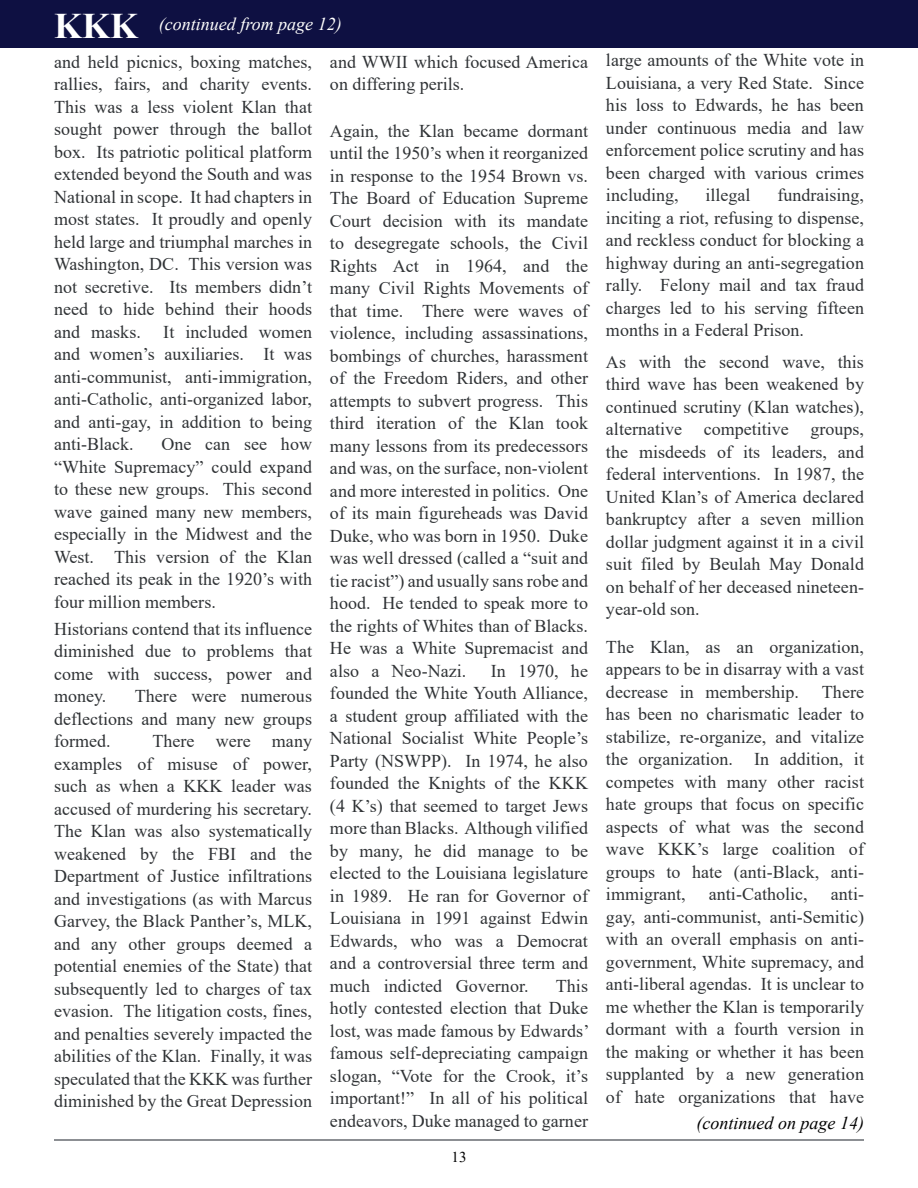
<style>
.page{position:relative;width:918px;height:1188px;background:#fff}
.page>*{position:absolute;margin:0;border:0;box-sizing:border-box;transform-origin:0 0}
.t1{font:700 36px "Times New Roman";color:#fff}
.t2{font:18px/22.5px "Times New Roman";color:#303336;text-align:justify}
.t3{font:italic 18px "Times New Roman";color:#fffffe}
.t4{font:italic 18px "Times New Roman";color:#010000}
.t5{font:15px "Times New Roman";color:#000}
</style>
<div class="page">
<div style="left:0;top:0;width:918px;height:48px;background:#0e1042"></div>
<hr style="left:54px;top:1139px;width:810px;height:1px;background:#8c8f93">
<hr style="left:54px;top:1140px;width:810px;height:1px;background:#8c8f93">
<h1 class="t1" style="left:54px;top:0;width:86px">KKK</h1>
<p class="t2" style="left:54px;top:50px;width:260px">and held picnics, boxing matches, rallies, fairs, and charity events.<br>This was a less violent Klan that sought power through the ballot box. Its patriotic political platform extended beyond the South and was National in scope. It had chapters in most states. It proudly and openly held large and triumphal marches in Washington, DC. This version was not secretive. Its members didn’t need to hide behind their hoods and masks. It included women and women’s auxiliaries. It was anti-communist, anti-immigration, anti-Catholic, anti-organized labor, and anti-gay, in addition to being anti-Black.</p>
<p class="t3" style="left:159px;top:11px;width:184px">(continued from page 12)</p>
<p class="t2" style="left:330px;top:50px;width:260px">and WWII which focused America on differing perils.</p>
<p class="t2" style="left:330px;top:119px;width:260px">Again, the Klan became dormant until the 1950’s when it reorganized in response to the 1954 Brown vs.<br>The Board of Education Supreme Court decision with its mandate to desegregate schools, the Civil Rights Act in 1964, and the many Civil Rights Movements of that time. There were waves of violence, including assassinations, bombings of churches, harassment of the Freedom Riders, and other attempts to subvert progress. This third iteration of the Klan took many lessons from its predecessors and was, on the surface, non-violent and more interested in politics. One of its main figureheads was David Duke, who was born in 1950. Duke was well dressed (called a “suit and tie racist”) and usually sans robe and hood. He tended to speak more to the rights of Whites than of Blacks.<br>He was a White Supremacist and also a Neo-Nazi.</p>
<p class="t2" style="left:54px;top:433px;width:260px;text-indent:107px">One can see how “White Supremacy” could expand to these new groups. This second wave gained many new members, especially in the Midwest and the West. This version of the Klan reached its peak in the 1920’s with four million members.</p>
<p class="t2" style="left:54px;top:617px;width:260px">Historians contend that its influence diminished due to problems that come with success, power and money.</p>
<p class="t2" style="left:330px;top:659px;width:260px;text-indent:161px">In 1970, he founded the White Youth Alliance, a student group affiliated with the National Socialist White People’s Party (NSWPP). In 1974, he also founded the Knights of the KKK (4 K’s) that seemed to target Jews more than Blacks. Although vilified by many, he did manage to be elected to the Louisiana legislature in 1989. He ran for Governor of Louisiana in 1991 against Edwin Edwards, who was a Democrat and a controversial three term and much indicted Governor.</p>
<p class="t2" style="left:54px;top:685px;width:260px;text-indent:81px">There were numerous deflections and many new groups formed.</p>
<p class="t2" style="left:54px;top:730px;width:260px;text-indent:99px">There were many examples of misuse of power, such as when a KKK leader was accused of murdering his secretary.<br>The Klan was also systematically weakened by the FBI and the Department of Justice infiltrations and investigations (as with Marcus Garvey, the Black Panther’s, MLK, and any other groups deemed a potential enemies of the State) that subsequently led to charges of tax evasion. The litigation costs, fines, and penalties severely impacted the abilities of the Klan. Finally, it was speculated that the KKK was further diminished by the Great Depression</p>
<p class="t2" style="left:330px;top:974px;width:261px;text-indent:226px">This hotly contested election that Duke lost, was made famous by Edwards’ famous self-depreciating campaign slogan, “Vote for the Crook, it’s important!” In all of his political endeavors, Duke managed to garner</p>
<p class="t5" style="left:452px;top:1147px;width:16px">13</p>
<p class="t2" style="left:606px;top:49px;width:260px">large amounts of the White vote in Louisiana, a very Red State. Since his loss to Edwards, he has been under continuous media and law enforcement police scrutiny and has been charged with various crimes including,</p>
<p class="t2" style="left:606px;top:184px;width:260px;text-indent:171px">fundraising, inciting a riot, refusing to dispense, and reckless conduct for blocking a highway during an anti-segregation rally. Felony mail and tax fraud charges led to his serving fifteen months in a Federal Prison.</p>
<p class="t2" style="left:606px;top:350px;width:260px">As with the second wave, this third wave has been weakened by continued scrutiny (Klan watches), alternative competitive groups, the misdeeds of its leaders, and federal interventions. In 1987, the United Klan’s of America declared bankruptcy after a seven million dollar judgment against it in a civil suit filed by Beulah May Donald on behalf of her deceased nineteen&shy;year-old son.</p>
<p class="t2" style="left:606px;top:635px;width:260px">The Klan, as an organization, appears to be in disarray with a vast decrease in membership.</p>
<p class="t2" style="left:705px;top:184px;width:47px">illegal</p>
<p class="t2" style="left:606px;top:680px;width:260px;text-indent:216px">There has been no charismatic leader to stabilize, re-organize, and vitalize the organization. In addition, it competes with many other racist hate groups that focus on specific aspects of what was the second wave KKK’s large coalition of groups to hate (anti-Black, anti&shy;immigrant,</p>
<p class="t2" style="left:606px;top:883px;width:260px;text-indent:225px">anti&shy;gay, anti-communist, anti-Semitic) with an overall emphasis on anti&shy;government, White supremacy, and anti-liberal agendas. It is unclear to me whether the Klan is temporarily dormant with a fourth version in the making or whether it has been supplanted by a new generation of hate organizations that have</p>
<p class="t4" style="left:697px;top:1111px;width:169px">(continued on page 14)</p>
<p class="t2" style="left:709px;top:883px;width:100px">anti-Catholic,</p>
</div>
